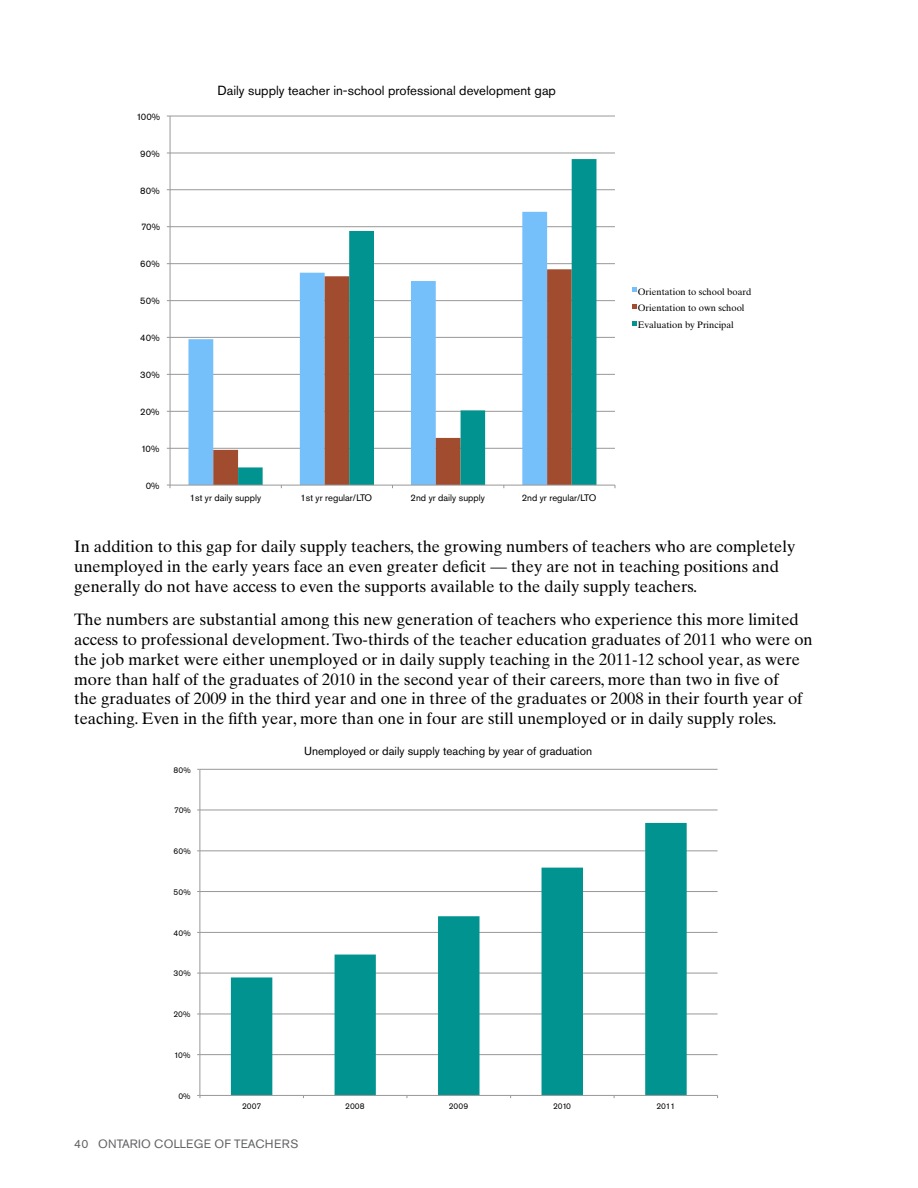
<style>
.page{position:relative;width:918px;height:1188px;background:#fff}
.page>*{position:absolute;margin:0;border:0;box-sizing:border-box;transform-origin:0 0}
.t1{font:16.5px/19.8px "Times Ten";color:#000}
.t2{font:13.2px "Akzidenz Grotesk Pro";color:#000}
.t3{font:12px "Akzidenz Grotesk Pro";letter-spacing:.02em;color:#636466}
.t4{font:11.7px "Akzidenz Grotesk Pro";color:#000}
.t5{font:9.45px "Akzidenz Grotesk Pro";color:#000}
.t6{font:9.45px/16.5px "Times Ten";color:#000}
.t7{font:8.25px "Akzidenz Grotesk Pro";color:#000}
</style>
<div class="page">
<hr style="left:170px;top:448px;width:445px;height:1px;background:#989898">
<hr style="left:170px;top:411px;width:445px;height:1px;background:#989898">
<hr style="left:170px;top:374px;width:445px;height:1px;background:#989898">
<hr style="left:170px;top:337px;width:445px;height:1px;background:#989898">
<hr style="left:170px;top:300px;width:445px;height:1px;background:#989898">
<hr style="left:170px;top:263px;width:445px;height:1px;background:#989898">
<hr style="left:170px;top:226px;width:445px;height:1px;background:#989898">
<hr style="left:170px;top:189px;width:445px;height:1px;background:#989898">
<hr style="left:170px;top:153px;width:445px;height:1px;background:#989898">
<hr style="left:170px;top:116px;width:445px;height:1px;background:#989898">
<svg style="left:188px;top:226px;width:50px;height:259px"></svg>
<svg style="left:213px;top:269px;width:25px;height:216px"></svg>
<svg style="left:238px;top:159px;width:358px;height:326px"></svg>
<hr style="left:170px;top:116px;width:1px;height:369px;background:#989898">
<hr style="left:170px;top:485px;width:445px;height:1px;background:#989898">
<svg style="left:632px;top:288px;width:4px;height:4px"></svg>
<svg style="left:632px;top:304px;width:4px;height:5px"></svg>
<svg style="left:632px;top:321px;width:4px;height:4px"></svg>
<hr style="left:200px;top:1054px;width:518px;height:1px;background:#989898">
<hr style="left:200px;top:1014px;width:518px;height:1px;background:#989898">
<hr style="left:200px;top:973px;width:518px;height:1px;background:#989898">
<hr style="left:200px;top:932px;width:518px;height:1px;background:#989898">
<hr style="left:200px;top:891px;width:518px;height:1px;background:#989898">
<hr style="left:200px;top:851px;width:518px;height:1px;background:#989898">
<hr style="left:200px;top:810px;width:518px;height:1px;background:#989898">
<hr style="left:200px;top:769px;width:518px;height:1px;background:#989898">
<svg style="left:231px;top:823px;width:456px;height:272px"></svg>
<hr style="left:200px;top:769px;width:1px;height:326px;background:#989898">
<hr style="left:200px;top:1095px;width:518px;height:1px;background:#989898">
<p class="t5" style="left:136px;top:110px;width:25px">100%</p>
<p class="t5" style="left:140px;top:147px;width:21px">90%</p>
<p class="t5" style="left:140px;top:184px;width:21px">80%</p>
<p class="t5" style="left:141px;top:221px;width:20px">70%</p>
<p class="t5" style="left:140px;top:258px;width:21px">60%</p>
<p class="t5" style="left:140px;top:295px;width:21px">50%</p>
<p class="t5" style="left:140px;top:332px;width:21px">40%</p>
<p class="t5" style="left:140px;top:369px;width:21px">30%</p>
<p class="t5" style="left:140px;top:406px;width:21px">20%</p>
<p class="t5" style="left:141px;top:443px;width:20px">10%</p>
<p class="t5" style="left:146px;top:479px;width:15px">0%</p>
<p class="t2" style="left:217px;top:82px;width:340px">Daily supply teacher in-school professional development gap</p>
<p class="t5" style="left:190px;top:491px;width:73px">1st yr daily supply</p>
<p class="t5" style="left:300px;top:491px;width:73px">1st yr regular/LTO</p>
<p class="t5" style="left:411px;top:491px;width:76px">2nd yr daily supply</p>
<p class="t5" style="left:522px;top:491px;width:76px">2nd yr regular/LTO</p>
<p class="t6" style="left:638px;top:283px;width:115px">Orientation to school board<br>Orientation to own school<br>Evaluation by Principal</p>
<p class="t1" style="left:74px;top:537px;width:723px">In addition to this gap for daily supply teachers, the growing numbers of teachers who are completely unemployed in the early years face an even greater deficit — they are not in teaching positions and generally do not have access to even the supports available to the daily supply teachers.</p>
<p class="t1" style="left:74px;top:610px;width:740px">The numbers are substantial among this new generation of teachers who experience this more limited access to professional development.Two-thirds of the teacher education graduates of 2011 who were on the job market were either unemployed or in daily supply teaching in the 2011-12 school year, as were more than half of the graduates of 2010 in the second year of their careers, more than two in five of<br>the graduates of 2009 in the third year and one in three of the graduates or 2008 in their fourth year of teaching. Even in the fifth year, more than one in four are still unemployed or in daily supply roles.</p>
<p class="t7" style="left:173px;top:764px;width:19px">80%</p>
<p class="t7" style="left:174px;top:805px;width:18px">70%</p>
<p class="t7" style="left:173px;top:846px;width:19px">60%</p>
<p class="t7" style="left:173px;top:887px;width:19px">50%</p>
<p class="t7" style="left:173px;top:927px;width:19px">40%</p>
<p class="t7" style="left:173px;top:968px;width:19px">30%</p>
<p class="t7" style="left:173px;top:1009px;width:19px">20%</p>
<p class="t7" style="left:174px;top:1050px;width:18px">10%</p>
<p class="t7" style="left:178px;top:1091px;width:14px">0%</p>
<p class="t4" style="left:304px;top:743px;width:290px">Unemployed or daily supply teaching by year of graduation</p>
<p class="t7" style="left:242px;top:1101px;width:21px">2007</p>
<p class="t7" style="left:345px;top:1101px;width:21px">2008</p>
<p class="t7" style="left:449px;top:1101px;width:21px">2009</p>
<p class="t7" style="left:553px;top:1101px;width:20px">2010</p>
<p class="t7" style="left:656px;top:1101px;width:20px">2011</p>
<p class="t3" style="left:74px;top:1136px;width:226px">40 ONTARIO COLLEGE OF TEACHERS</p>
</div>
